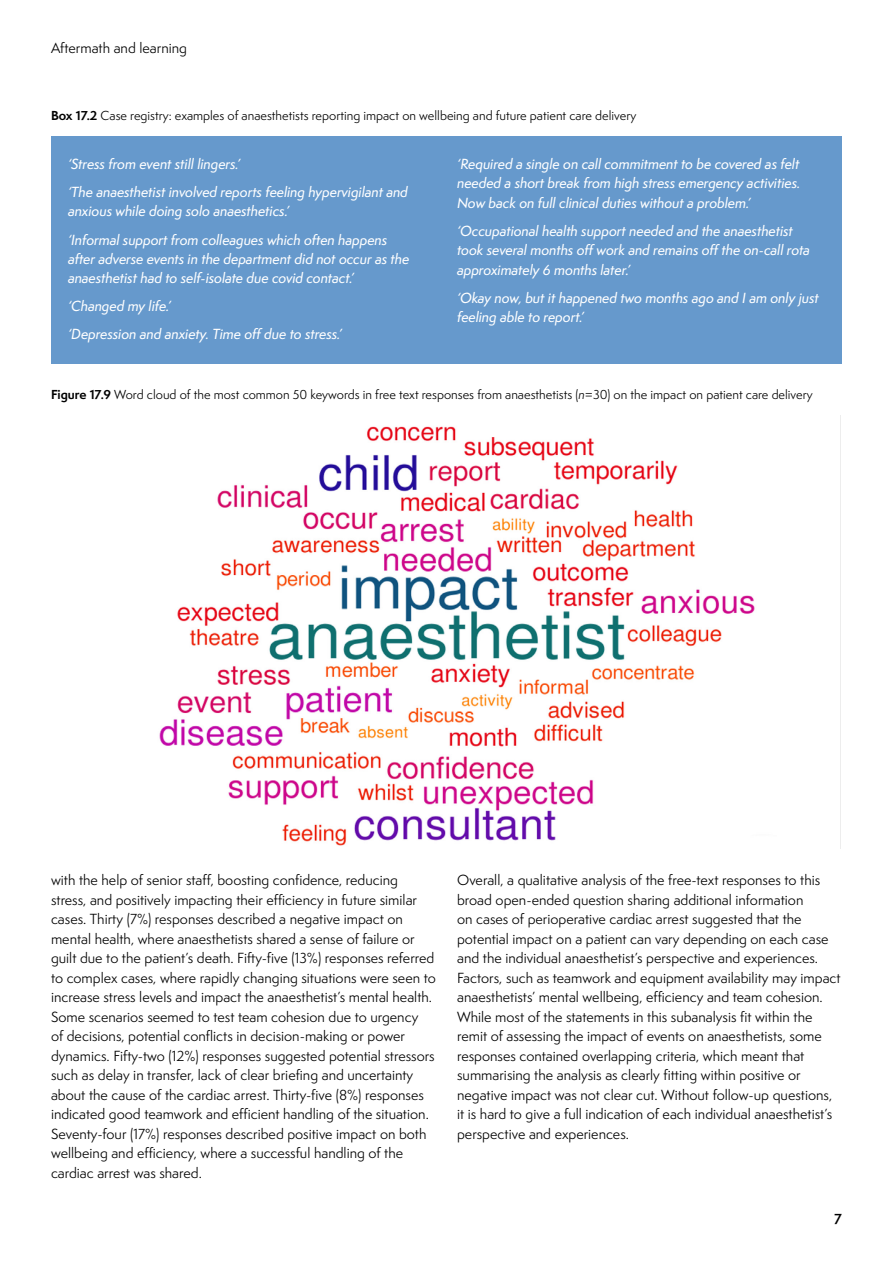
<style>
.page{position:relative;width:893px;height:1263px;background:#fff}
.page>*{position:absolute;margin:0;border:0;box-sizing:border-box;transform-origin:0 0}
.t1{font:13.5px/19.5px "Semplicita Pro";color:#000}
.t2{font:13.5px/19.5px "Semplicita Pro Med It";letter-spacing:-.01em;color:#fff}
.t3{font:600 13.5px "Semplicita Pro";color:#000}
.t4{font:12px "Semplicita Pro";color:#000}
.s1{font-weight:700}
.s2{font-style:italic}
</style>
<div class="page">
<div style="left:51px;top:137px;width:791px;height:227px;background:#69c"></div>
<img style="left:159px;top:416px;width:682px;height:433px">
<p class="t1" style="left:51px;top:38px;width:137px">Aftermath and learning</p>
<p class="t4" style="left:51px;top:107px;width:587px"><span class="s1">Box 17.2</span> Case registry: examples of anaesthetists reporting impact on wellbeing and future patient care delivery</p>
<p class="t2" style="left:68px;top:150px;width:341px;line-height:28px">‘Stress from event still lingers.’<br>‘The anaesthetist involved reports feeling hypervigilant and</p>
<p class="t2" style="left:68px;top:197px;width:321px;line-height:28px">anxious while doing solo anaesthetics.’<br>‘Informal support from colleagues which often happens</p>
<p class="t2" style="left:68px;top:249px;width:343px">after adverse events in the department did not occur as the anaesthetist had to self-isolate due covid contact.’</p>
<p class="t2" style="left:68px;top:292px;width:276px;line-height:28px">‘Changed my life.’<br>‘Depression and anxiety. Time off due to stress.’</p>
<p class="t2" style="left:457px;top:154px;width:345px;text-align:justify">‘Required a single on call commitment to be covered as felt needed a short break from high stress emergency activities.<br>Now back on full clinical duties without a problem.’</p>
<p class="t2" style="left:457px;top:221px;width:354px">‘Occupational health support needed and the anaesthetist took several months off work and remains off the on-call rota approximately 6 months later.’</p>
<p class="t2" style="left:457px;top:288px;width:363px">‘Okay now, but it happened two months ago and I am only just feeling able to report.’</p>
<p class="t4" style="left:51px;top:386px;width:763px"><span class="s1">Figure 17.9</span> Word cloud of the most common 50 keywords in free text responses from anaesthetists (<span class="s2">n</span>=30) on the impact on patient care delivery</p>
<p class="t1" style="left:51px;top:870px;width:386px">with the help of senior staff, boosting confidence, reducing stress, and positively impacting their efficiency in future similar cases. Thirty (7%) responses described a negative impact on mental health, where anaesthetists shared a sense of failure or guilt due to the patient’s death. Fifty-five (13%) responses referred to complex cases, where rapidly changing situations were seen to increase stress levels and impact the anaesthetist’s mental health.<br>Some scenarios seemed to test team cohesion due to urgency<br>of decisions, potential conflicts in decision-making or power dynamics. Fifty-two (12%) responses suggested potential stressors such as delay in transfer, lack of clear briefing and uncertainty about the cause of the cardiac arrest. Thirty-five (8%) responses indicated good teamwork and efficient handling of the situation.<br>Seventy-four (17%) responses described positive impact on both wellbeing and efficiency, where a successful handling of the cardiac arrest was shared.</p>
<p class="t1" style="left:457px;top:870px;width:385px">Overall, a qualitative analysis of the free-text responses to this broad open-ended question sharing additional information<br>on cases of perioperative cardiac arrest suggested that the potential impact on a patient can vary depending on each case and the individual anaesthetist’s perspective and experiences.<br>Factors, such as teamwork and equipment availability may impact anaesthetists’ mental wellbeing, efficiency and team cohesion.<br>While most of the statements in this subanalysis fit within the remit of assessing the impact of events on anaesthetists, some responses contained overlapping criteria, which meant that summarising the analysis as clearly fitting within positive or negative impact was not clear cut. Without follow-up questions, it is hard to give a full indication of each individual anaesthetist’s perspective and experiences.</p>
<p class="t3" style="left:834px;top:1208px;width:9px">7</p>
</div>
